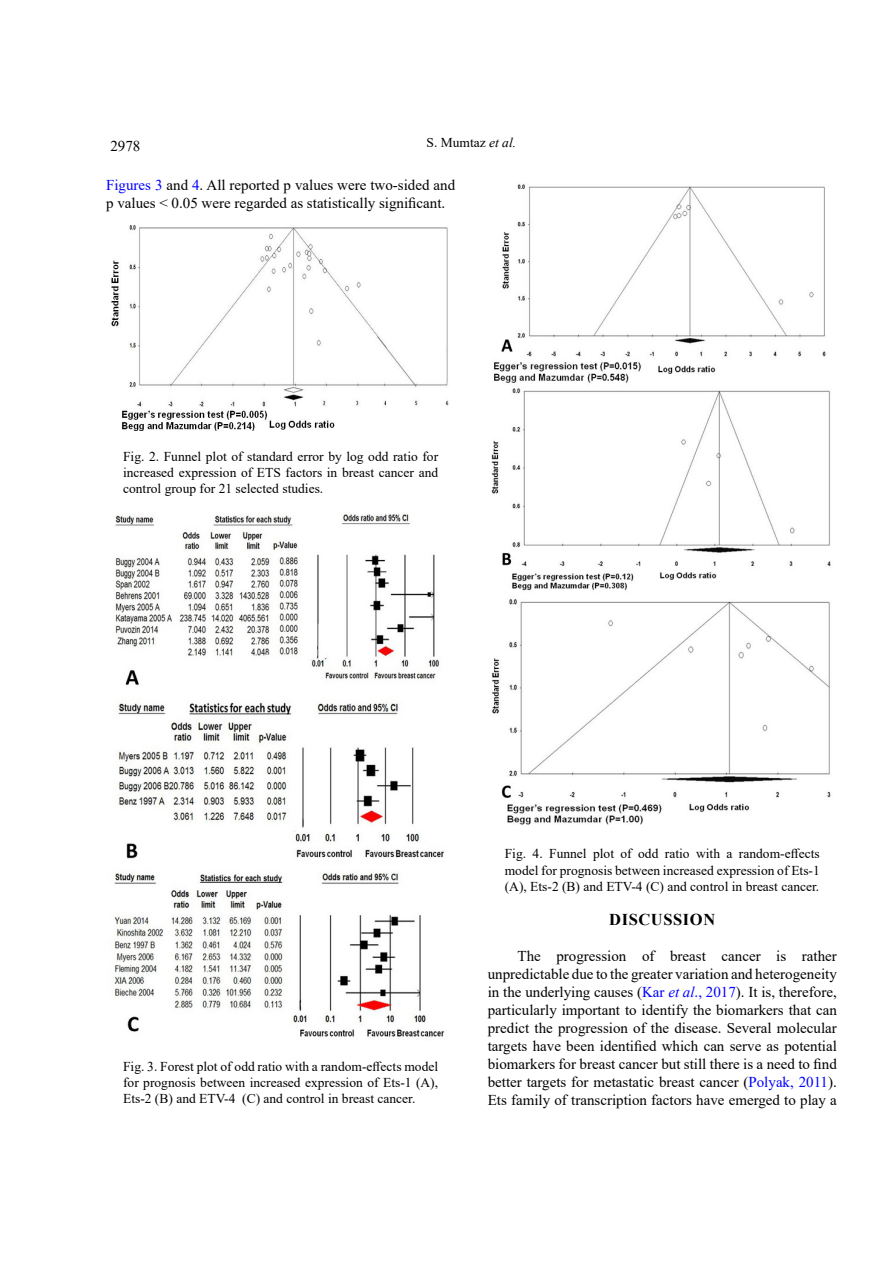
<style>
.page{position:relative;width:893px;height:1263px;background:#fff}
.page>*{position:absolute;margin:0;border:0;box-sizing:border-box;transform-origin:0 0}
.t1{font:700 16.5px "Times New Roman";letter-spacing:.035em;color:#000}
.t2{font:15px/18px "Times New Roman";color:#000}
.t3{font:13.5px/16.2px "Times New Roman";color:#000;text-align:justify}
.s1{font-style:italic}
.s2{color:#00f}
.s3{font-style:italic;color:#00f}
</style>
<div class="page">
<img style="left:111px;top:225px;width:338px;height:205px">
<img style="left:113px;top:514px;width:332px;height:523px">
<img style="left:491px;top:184px;width:340px;height:641px">
<p class="t3" style="left:427px;top:134px;width:91px">S. Mumtaz <span class="s1">et al.</span></p>
<p class="t2" style="left:110px;top:136px;width:31px">2978</p>
<p class="t2" style="left:106px;top:176px;width:351px"><span class="s2">Figures 3</span> and <span class="s2">4</span>. All reported p values were two-sided and p values &lt; 0.05 were regarded as statistically significant.</p>
<p class="t3" style="left:123px;top:448px;width:317px">Fig. 2. Funnel plot of standard error by log odd ratio for increased expression of ETS factors in breast cancer and control group for 21 selected studies.</p>
<p class="t3" style="left:123px;top:1058px;width:317px">Fig. 3. Forest plot of odd ratio with a random-effects model for prognosis between increased expression of Ets-1 (A), Ets-2 (B) and ETV-4 (C) and control in breast cancer.</p>
<p class="t3" style="left:505px;top:845px;width:317px">Fig. 4. Funnel plot of odd ratio with a random-effects model for prognosis between increased expression of Ets-1 (A), Ets-2 (B) and ETV-4 (C) and control in breast cancer.</p>
<p class="t1" style="left:609px;top:908px;width:108px">DISCUSSION</p>
<p class="t2" style="left:488px;top:947px;width:351px;text-align:justify;text-indent:30px">The progression of breast cancer is rather unpredictable due to the greater variation and heterogeneity in the underlying causes (<span class="s2">Kar</span> <span class="s3">et al</span><span class="s2">., 2017</span>). It is, therefore, particularly important to identify the biomarkers that can predict the progression of the disease. Several molecular targets have been identified which can serve as potential biomarkers for breast cancer but still there is a need to find better targets for metastatic breast cancer (<span class="s2">Polyak, 2011</span>).<br>Ets family of transcription factors have emerged to play a</p>
</div>
